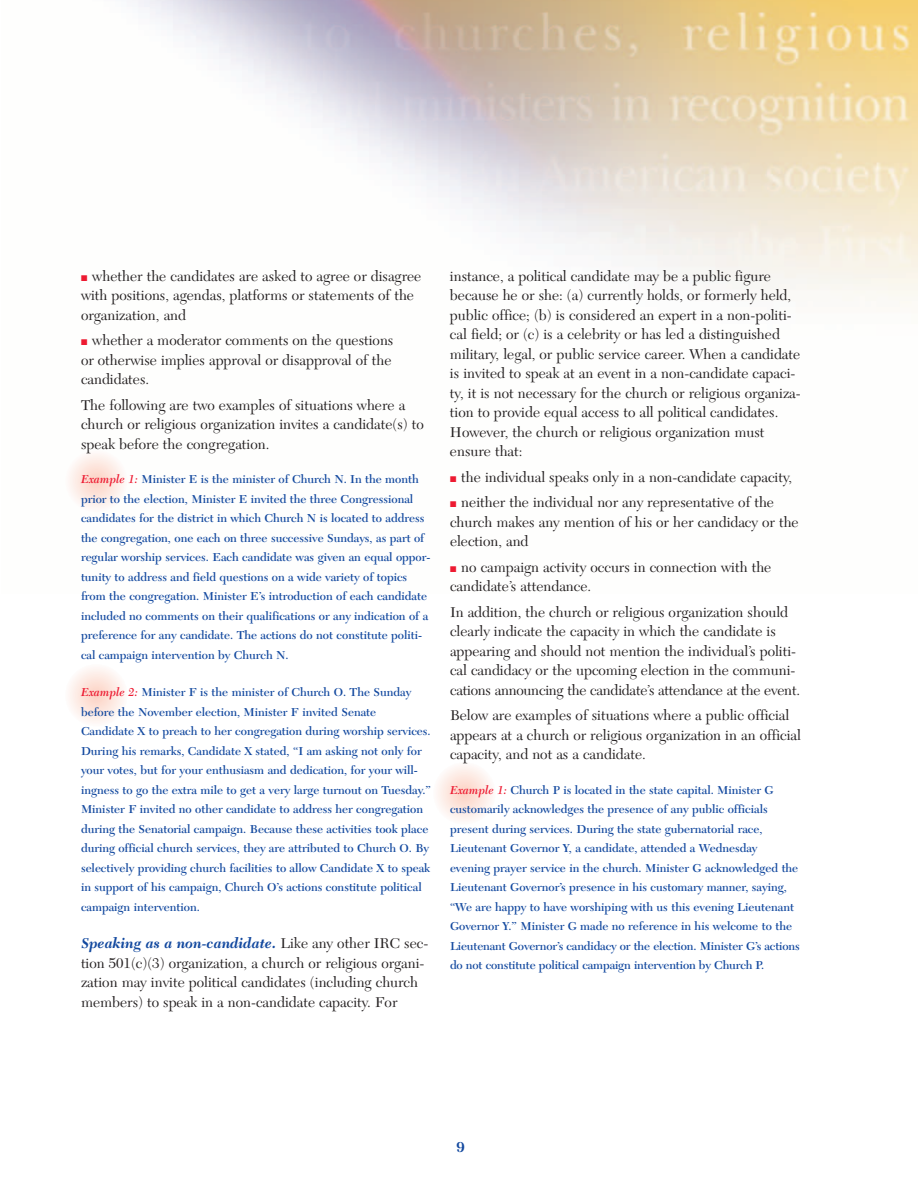
<style>
.page{position:relative;width:918px;height:1188px;background:#fff}
.page>*{position:absolute;margin:0;border:0;box-sizing:border-box;transform-origin:0 0}
.t1{font:700 15px "New Caledonia";color:#13499f}
.t2{font:14.85px/19.5px "New Caledonia";color:#231f20}
.t3{font:600 12px/19.5px "New Caledonia";color:#13499f}
.s1{color:#ed1a31}
.s2{font-style:italic;color:#ed1a31}
.s3{font-weight:700;font-style:italic;color:#13499f}
</style>
<div class="page">
<img style="left:137px;top:0;width:781px;height:304px">
<svg style="left:69px;top:454px;width:55px;height:54px"></svg>
<svg style="left:69px;top:668px;width:55px;height:55px"></svg>
<svg style="left:437px;top:766px;width:55px;height:55px"></svg>
<p class="t2" style="left:81px;top:268px;width:342px"><span class="s1">■</span> whether the candidates are asked to agree or disagree with positions, agendas, platforms or statements of the organization, and</p>
<p class="t2" style="left:81px;top:332px;width:314px"><span class="s1">■</span> whether a moderator comments on the questions or otherwise implies approval or disapproval of the candidates.</p>
<p class="t2" style="left:81px;top:397px;width:344px">The following are two examples of situations where a church or religious organization invites a candidate(s) to speak before the congregation.</p>
<p class="t3" style="left:81px;top:471px;width:351px"><span class="s2">Example 1:</span> Minister E is the minister of Church N. In the month prior to the election, Minister E invited the three Congressional candidates for the district in which Church N is located to address the congregation, one each on three successive Sundays, as part of regular worship services. Each candidate was given an equal oppor&shy;tunity to address and field questions on a wide variety of topics from the congregation. Minister E’s introduction of each candidate included no comments on their qualifications or any indication of a preference for any candidate. The actions do not constitute politi&shy;cal campaign intervention by Church N.</p>
<p class="t3" style="left:81px;top:684px;width:351px"><span class="s2">Example 2:</span> Minister F is the minister of Church O. The Sunday before the November election, Minister F invited Senate Candidate X to preach to her congregation during worship services.<br>During his remarks, Candidate X stated, “I am asking not only for your votes, but for your enthusiasm and dedication, for your will&shy;ingness to go the extra mile to get a very large turnout on Tuesday.” Minister F invited no other candidate to address her congregation during the Senatorial campaign. Because these activities took place during official church services, they are attributed to Church O. By selectively providing church facilities to allow Candidate X to speak in support of his campaign, Church O’s actions constitute political campaign intervention.</p>
<p class="t2" style="left:81px;top:935px;width:349px"><span class="s3">Speaking as a non-candidate.</span> Like any other IRC sec&shy;tion 501(c)(3) organization, a church or religious organi&shy;zation may invite political candidates (including church members) to speak in a non-candidate capacity. For</p>
<p class="t2" style="left:450px;top:268px;width:352px">instance, a political candidate may be a public figure because he or she: (a) currently holds, or formerly held, public office; (b) is considered an expert in a non-politi&shy;cal field; or (c) is a celebrity or has led a distinguished military, legal, or public service career. When a candidate is invited to speak at an event in a non-candidate capaci&shy;ty, it is not necessary for the church or religious organiza&shy;tion to provide equal access to all political candidates.<br>However, the church or religious organization must ensure that:</p>
<p class="t2" style="left:450px;top:469px;width:344px"><span class="s1">■</span> the individual speaks only in a non-candidate capacity,</p>
<p class="t2" style="left:450px;top:494px;width:350px"><span class="s1">■</span> neither the individual nor any representative of the church makes any mention of his or her candidacy or the election, and</p>
<p class="t2" style="left:450px;top:559px;width:323px"><span class="s1">■</span> no campaign activity occurs in connection with the candidate’s attendance.</p>
<p class="t2" style="left:450px;top:604px;width:352px">In addition, the church or religious organization should clearly indicate the capacity in which the candidate is appearing and should not mention the individual’s politi&shy;cal candidacy or the upcoming election in the communi&shy;cations announcing the candidate’s attendance at the event.</p>
<p class="t2" style="left:450px;top:707px;width:352px">Below are examples of situations where a public official appears at a church or religious organization in an official capacity, and not as a candidate.</p>
<p class="t3" style="left:450px;top:782px;width:351px"><span class="s2">Example 1:</span> Church P is located in the state capital. Minister G customarily acknowledges the presence of any public officials present during services. During the state gubernatorial race, Lieutenant Governor Y, a candidate, attended a Wednesday evening prayer service in the church. Minister G acknowledged the Lieutenant Governor’s presence in his customary manner, saying, “We are happy to have worshiping with us this evening Lieutenant Governor Y.” Minister G made no reference in his welcome to the Lieutenant Governor’s candidacy or the election. Minister G’s actions do not constitute political campaign intervention by Church P.</p>
<p class="t1" style="left:457px;top:1140px;width:10px">9</p>
</div>
